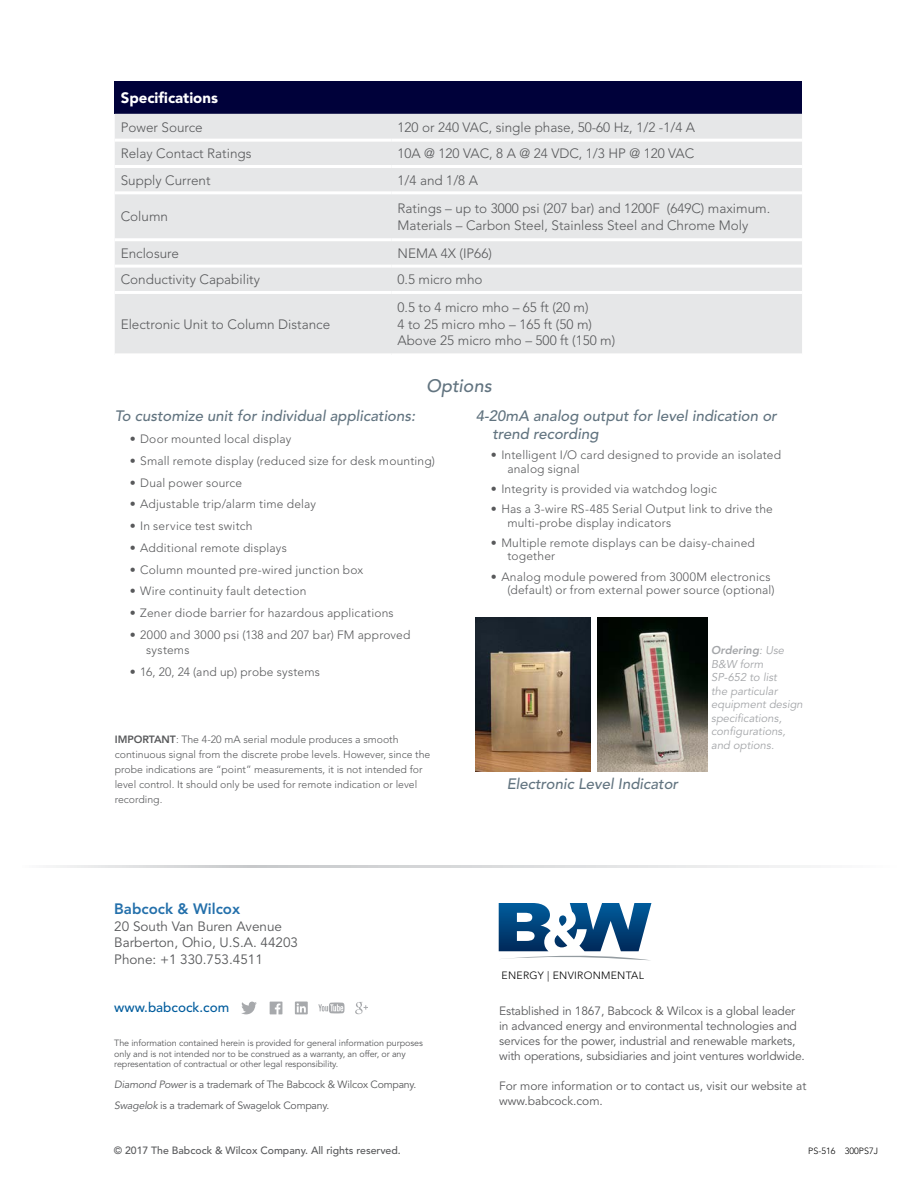
<style>
.page{position:relative;width:918px;height:1188px;background:#fff}
.page>*{position:absolute;margin:0;border:0;box-sizing:border-box;transform-origin:0 0}
.t1{font:italic 500 18px "Avenir LT Std";letter-spacing:.005em;color:#627480}
.t2{font:italic 500 15px/18px "Avenir LT Std";color:#627480}
.t3{font:800 15px "Avenir LT Std";color:#2470ab}
.t4{font:900 15px "Avenir LT Std";color:#fff}
.t5{font:300 13.5px/16.5px "Avenir LT Std";color:#58595b}
.t6{font:13.5px/16.5px "Avenir LT Std";color:#58595b}
.t7{font:500 13.5px "Avenir LT Std";color:#005c9d}
.t8{font:300 12px/13.5px "Avenir LT Std";letter-spacing:.015em;color:#58595b}
.t9{font:12px/15px "Avenir LT Std";letter-spacing:-.01em;color:#58595b}
.t10{font:italic 11.25px/13.5px "Avenir LT Std";color:#a4a6a9}
.t11{font:300 10.5px/15px "Avenir LT Std";color:#58595b}
.t12{font:10.5px/21px "Avenir LT Std";letter-spacing:-.02em;color:#58595b}
.t13{font:500 10.5px "Avenir LT Std";color:#58595b}
.t14{font:300 10.5px "Avenir LT Std";letter-spacing:.025em;color:#000}
.t15{font:9px/10.5px "Avenir LT Std";letter-spacing:-.01em;color:#58595b}
.t16{font:300 9px "Avenir LT Std";color:#000}
.s1{font-weight:800}
.s2{font-style:italic}
</style>
<div class="page">
<svg style="left:53px;top:866px;width:758px;height:1px"></svg>
<svg style="left:318px;top:1003px;width:27px;height:10px"></svg>
<svg style="left:241px;top:1002px;width:16px;height:12px"></svg>
<svg style="left:270px;top:1002px;width:12px;height:12px"></svg>
<svg style="left:295px;top:1002px;width:13px;height:12px"></svg>
<svg style="left:355px;top:1002px;width:13px;height:12px"></svg>
<svg style="left:499px;top:903px;width:152px;height:57px"></svg>
<img style="left:598px;top:618px;width:110px;height:153px">
<img style="left:476px;top:618px;width:115px;height:153px">
<div style="left:115px;top:81px;width:687px;height:33px;background:#00013a"></div>
<div style="left:115px;top:114px;width:687px;height:239px;background:#e6e7e8"></div>
<hr style="left:115px;top:139px;width:277px;height:3px;background:#fff">
<hr style="left:392px;top:139px;width:410px;height:3px;background:#fff">
<hr style="left:115px;top:165px;width:277px;height:3px;background:#fff">
<hr style="left:392px;top:165px;width:410px;height:3px;background:#fff">
<hr style="left:115px;top:191px;width:277px;height:3px;background:#fff">
<hr style="left:392px;top:191px;width:410px;height:3px;background:#fff">
<hr style="left:115px;top:238px;width:277px;height:3px;background:#fff">
<hr style="left:392px;top:238px;width:410px;height:3px;background:#fff">
<hr style="left:115px;top:265px;width:277px;height:3px;background:#fff">
<hr style="left:392px;top:265px;width:410px;height:3px;background:#fff">
<hr style="left:115px;top:291px;width:277px;height:3px;background:#fff">
<hr style="left:392px;top:291px;width:410px;height:3px;background:#fff">
<p class="t4" style="left:121px;top:89px;width:99px">Specifications</p>
<p class="t5" style="left:121px;top:119px;width:84px">Power Source</p>
<p class="t5" style="left:398px;top:119px;width:299px">120 or 240 VAC, single phase, 50-60 Hz, 1/2 -1/4 A</p>
<p class="t5" style="left:121px;top:146px;width:132px">Relay Contact Ratings</p>
<p class="t5" style="left:398px;top:146px;width:298px">10A @ 120 VAC, 8 A @ 24 VDC, 1/3 HP @ 120 VAC</p>
<p class="t5" style="left:121px;top:172px;width:91px">Supply Current</p>
<p class="t5" style="left:398px;top:172px;width:82px">1/4 and 1/8 A</p>
<p class="t5" style="left:121px;top:209px;width:49px">Column</p>
<p class="t5" style="left:398px;top:200px;width:374px">Ratings – up to 3000 psi (207 bar) and 1200F (649C) maximum.<br>Materials – Carbon Steel, Stainless Steel and Chrome Moly</p>
<p class="t5" style="left:121px;top:245px;width:60px">Enclosure</p>
<p class="t5" style="left:398px;top:245px;width:96px">NEMA 4X (IP66)</p>
<p class="t5" style="left:121px;top:272px;width:141px">Conductivity Capability</p>
<p class="t5" style="left:398px;top:272px;width:87px">0.5 micro mho</p>
<p class="t5" style="left:121px;top:316px;width:211px">Electronic Unit to Column Distance</p>
<p class="t5" style="left:398px;top:299px;width:219px">0.5 to 4 micro mho – 65 ft (20 m)<br>4 to 25 micro mho – 165 ft (50 m)<br>Above 25 micro mho – 500 ft (150 m)</p>
<h1 class="t1" style="left:426px;top:376px;width:67px">Options</h1>
<p class="t2" style="left:115px;top:408px;width:302px">To customize unit for individual applications:</p>
<p class="t8" style="left:130px;top:432px;width:163px">• Door mounted local display</p>
<p class="t8" style="left:130px;top:454px;width:307px">• Small remote display (reduced size for desk mounting)</p>
<p class="t8" style="left:130px;top:476px;width:114px">• Dual power source</p>
<p class="t8" style="left:130px;top:498px;width:188px">• Adjustable trip/alarm time delay</p>
<p class="t8" style="left:130px;top:519px;width:124px">• In service test switch</p>
<p class="t8" style="left:130px;top:541px;width:159px">• Additional remote displays</p>
<p class="t8" style="left:130px;top:563px;width:235px">• Column mounted pre-wired junction box</p>
<p class="t8" style="left:130px;top:585px;width:178px">• Wire continuity fault detection</p>
<p class="t8" style="left:130px;top:606px;width:266px">• Zener diode barrier for hazardous applications</p>
<p class="t8" style="left:146px;top:627px;width:266px;line-height:15px;text-indent:-16px">• 2000 and 3000 psi (138 and 207 bar) FM approved systems</p>
<p class="t8" style="left:130px;top:665px;width:192px">• 16, 20, 24 (and up) probe systems</p>
<p class="t11" style="left:115px;top:732px;width:317px"><span class="s1">IMPORTANT</span>: The 4-20 mA serial module produces a smooth continuous signal from the discrete probe levels. However, since the probe indications are “point” measurements, it is not intended for level control. It should only be used for remote indication or level recording.</p>
<p class="t2" style="left:492px;top:407px;width:286px;text-indent:-16px">4-20mA analog output for level indication or trend recording</p>
<p class="t8" style="left:507px;top:448px;width:275px;text-indent:-16px">• Intelligent I/O card designed to provide an isolated analog signal</p>
<p class="t8" style="left:491px;top:482px;width:227px">• Integrity is provided via watchdog logic</p>
<p class="t8" style="left:507px;top:502px;width:267px;text-indent:-16px">• Has a 3-wire RS-485 Serial Output link to drive the multi-probe display indicators</p>
<p class="t8" style="left:507px;top:536px;width:249px;text-indent:-16px">• Multiple remote displays can be daisy-chained together</p>
<p class="t8" style="left:507px;top:570px;width:269px;text-indent:-16px">• Analog module powered from 3000M electronics (default) or from external power source (optional)</p>
<p class="t2" style="left:507px;top:775px;width:173px">Electronic Level Indicator</p>
<p class="t10" style="left:711px;top:644px;width:93px"><span class="s1">Ordering</span>: Use<br>B&amp;W form<br>SP-652 to list<br>the particular equipment design specifications, configurations, and options.</p>
<p class="t3" style="left:114px;top:900px;width:127px">Babcock &amp; Wilcox</p>
<p class="t6" style="left:114px;top:918px;width:185px">20 South Van Buren Avenue<br>Barberton, Ohio, U.S.A. 44203<br>Phone: +1 330.753.4511</p>
<p class="t7" style="left:114px;top:999px;width:117px">www.babcock.com</p>
<p class="t15" style="left:114px;top:1038px;width:310px">The information contained herein is provided for general information purposes only and is not intended nor to be construed as a warranty, an offer, or any representation of contractual or other legal responsibility.</p>
<p class="t12" style="left:114px;top:1075px;width:304px"><span class="s2">Diamond Power</span> is a trademark of The Babcock &amp; Wilcox Company.<br><span class="s2">Swagelok</span> is a trademark of Swagelok Company.</p>
<p class="t13" style="left:114px;top:1144px;width:289px">© 2017 The Babcock &amp; Wilcox Company. All rights reserved.</p>
<p class="t16" style="left:808px;top:1146px;width:71px">PS-516 300PS7J</p>
<p class="t14" style="left:502px;top:969px;width:144px">ENERGY | ENVIRONMENTAL</p>
<p class="t9" style="left:499px;top:1003px;width:307px">Established in 1867, Babcock &amp; Wilcox is a global leader in advanced energy and environmental technologies and services for the power, industrial and renewable markets, with operations, subsidiaries and joint ventures worldwide.</p>
<p class="t9" style="left:499px;top:1078px;width:309px">For more information or to contact us, visit our website at www.babcock.com.</p>
</div>
